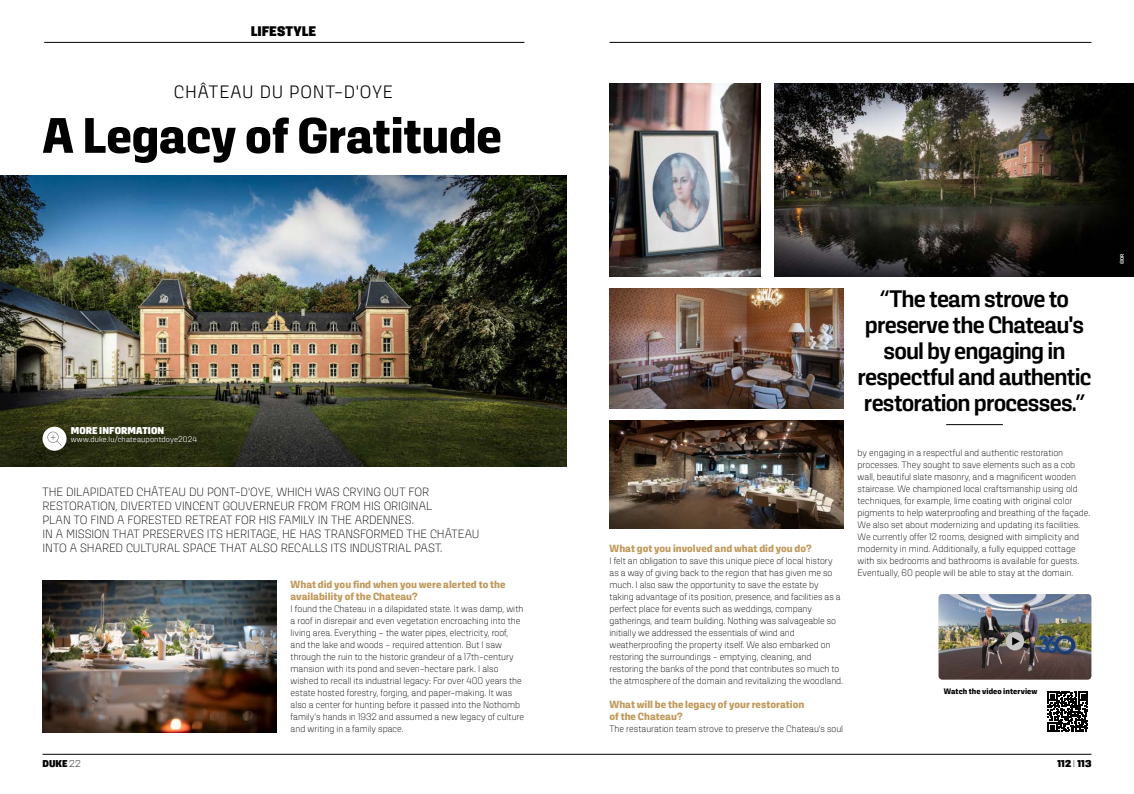
<style>
.page{position:relative;width:1134px;height:794px;background:#fff}
.page>*{position:absolute;margin:0;border:0;box-sizing:border-box;transform-origin:0 0}
.t1{font:700 50px "Kawak";letter-spacing:-.01em;color:#000}
.t2{font:500 24px/26px "Kawak";letter-spacing:-.03em;color:#000;text-align:center}
.t3{font:300 18px "Kawak";letter-spacing:.045em;color:#000}
.t4{font:900 14px "Kawak";color:#000}
.t5{font:200 12px/14px "Kawak";letter-spacing:-.005em;color:#000}
.t6{font:700 10.5px/12px "Kawak";letter-spacing:.005em;color:#c09a5d}
.t7{font:900 10px "Kawak";letter-spacing:.005em;color:#fff}
.t8{font:900 10px "Kawak";letter-spacing:.005em;color:#000}
.t9{font:200 9.5px/12px "Kawak";color:#000}
.t10{font:300 8px "Kawak";letter-spacing:.015em;color:#fff}
.t11{font:700 8px "Kawak";letter-spacing:.015em;color:#000}
.t12{font:500 5px "Kawak";color:#fff}
.s1{font-weight:200}
</style>
<div class="page">
<img style="left:0;top:175px;width:567px;height:291px">
<hr style="left:43px;top:754px;width:1048px;height:1px;background:#000">
<hr style="left:44px;top:42px;width:480px;height:1px;background:#000">
<hr style="left:609px;top:42px;width:482px;height:1px;background:#000">
<div style="left:43px;top:427px;width:24px;height:24px;background:#fff;border-radius:50%"></div>
<svg style="left:48px;top:432px;width:13px;height:14px"></svg>
<hr style="left:946px;top:424px;width:57px;height:1px;background:#000">
<img style="left:609px;top:84px;width:152px;height:192px">
<img style="left:43px;top:581px;width:233px;height:151px">
<img style="left:609px;top:420px;width:234px;height:108px">
<img style="left:775px;top:84px;width:359px;height:192px">
<img style="left:610px;top:288px;width:233px;height:120px">
<svg style="left:1047px;top:691px;width:41px;height:41px"></svg>
<img style="left:939px;top:594px;width:152px;height:85px">
<div style="left:1006px;top:632px;width:18px;height:18px;background:#c6c6c6;border-radius:50%"></div>
<svg style="left:1012px;top:637px;width:8px;height:8px"></svg>
<h3 class="t4" style="left:251px;top:23px;width:67px">LIFESTYLE</h3>
<h3 class="t3" style="left:174px;top:82px;width:220px">CHÂTEAU DU PONT-D'OYE</h3>
<h1 class="t1" style="left:43px;top:106px;width:461px">A Legacy of Gratitude</h1>
<p class="t7" style="left:71px;top:425px;width:95px">MORE INFORMATION</p>
<p class="t10" style="left:71px;top:435px;width:128px">www.duke.lu/chateaupontdoye2024</p>
<p class="t5" style="left:43px;top:485px;width:439px">THE DILAPIDATED CHÂTEAU DU PONT-D'OYE, WHICH WAS CRYING OUT FOR RESTORATION, DIVERTED VINCENT GOUVERNEUR FROM FROM HIS ORIGINAL<br>PLAN TO FIND A FORESTED RETREAT FOR HIS FAMILY IN THE ARDENNES.<br>IN A MISSION THAT PRESERVES ITS HERITAGE, HE HAS TRANSFORMED THE CHÂTEAU INTO A SHARED CULTURAL SPACE THAT ALSO RECALLS ITS INDUSTRIAL PAST.</p>
<p class="t6" style="left:291px;top:578px;width:216px">What did you find when you were alerted to the availability of the Chateau?</p>
<p class="t9" style="left:291px;top:603px;width:235px">I found the Chateau in a dilapidated state. It was damp, with a roof in disrepair and even vegetation encroaching into the living area. Everything – the water pipes, electricity, roof, and the lake and woods - required attention. But I saw through the ruin to the historic grandeur of a 17th-century mansion with its pond and seven-hectare park. I also wished to recall its industrial legacy: For over 400 years the estate hosted forestry, forging, and paper-making. It was also a center for hunting before it passed into the Nothomb family's hands in 1932 and assumed a new legacy of culture and writing in a family space.</p>
<p class="t6" style="left:609px;top:542px;width:204px">What got you involved and what did you do?</p>
<p class="t9" style="left:609px;top:555px;width:235px">I felt an obligation to save this unique piece of local history as a way of giving back to the region that has given me so much. I also saw the opportunity to save the estate by taking advantage of its position, presence, and facilities as a perfect place for events such as weddings, company gatherings, and team building. Nothing was salvageable so initially we addressed the essentials of wind and weatherproofing the property itself. We also embarked on restoring the surroundings - emptying, cleaning, and restoring the banks of the pond that contributes so much to the atmosphere of the domain and revitalizing the woodland.</p>
<p class="t6" style="left:609px;top:698px;width:196px">What will be the legacy of your restoration of the Chateau?</p>
<p class="t9" style="left:609px;top:723px;width:235px">The restauration team strove to preserve the Chateau's soul</p>
<h2 class="t2" style="left:857px;top:285px;width:235px">“The team strove to preserve the Chateau's soul by engaging in respectful and authentic restoration processes.”</h2>
<p class="t9" style="left:857px;top:447px;width:234px">by engaging in a respectful and authentic restoration processes. They sought to save elements such as a cob wall, beautiful slate masonry, and a magnificent wooden staircase. We championed local craftsmanship using old techniques, for example, lime coating with original color pigments to help waterproofing and breathing of the façade.<br>We also set about modernizing and updating its facilities.<br>We currently offer 12 rooms, designed with simplicity and modernity in mind. Additionally, a fully equipped cottage with six bedrooms and bathrooms is available for guests.<br>Eventually, 60 people will be able to stay at the domain.</p>
<p class="t11" style="left:944px;top:686px;width:95px">Watch the video interview</p>
<p class="t8" style="left:43px;top:758px;width:40px">DUKE <span class="s1">22</span></p>
<p class="t8" style="left:1057px;top:758px;width:35px">112 <span class="s1">I</span> 113</p>
<p class="t12" style="left:1119px;top:264px;width:12px;rotate:-90deg">©DR</p>
</div>
